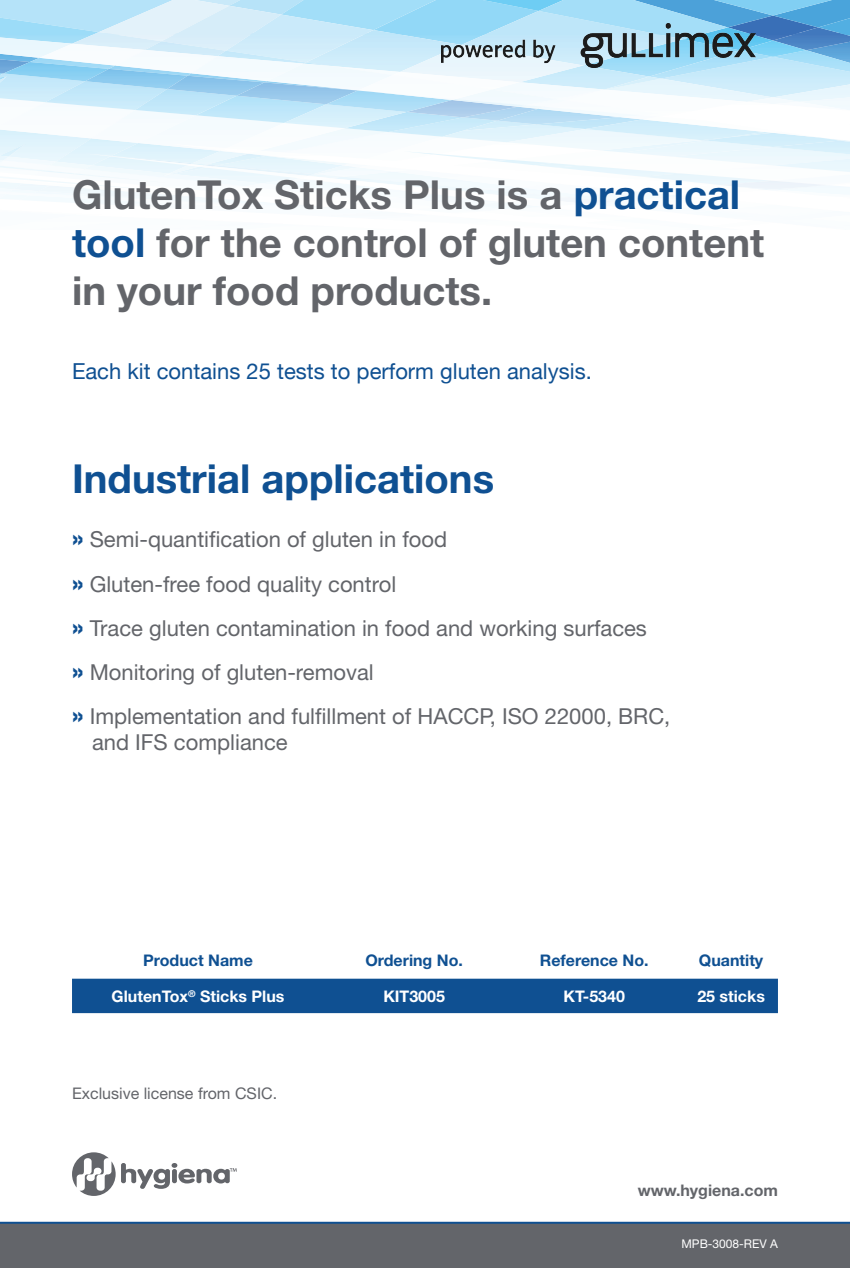
<style>
.page{position:relative;width:850px;height:1268px;background:#fff}
.page>*{position:absolute;margin:0;border:0;box-sizing:border-box;transform-origin:0 0}
.t1{font:700 40px/48px "Helvetica Neue";color:#63656a}
.t2{font:700 40px "Helvetica Neue";color:#0f5092}
.t3{font:22px/26px "Helvetica Neue";color:#63656a}
.t4{font:22px "Helvetica Neue";color:#0f5092}
.t5{font:700 16px "Helvetica Neue";color:#0f5092}
.t6{font:700 16px "Helvetica Neue";color:#fff}
.t7{font:16px "Helvetica Neue";color:#63656a}
.t8{font:700 16px "Helvetica Neue";color:#63656a}
.t9{font:12px "Helvetica Neue";color:#fff}
.s1{color:#0f5092}
.s2{font-weight:800;font-size:26px;color:#0f5092}
</style>
<div class="page">
<svg style="left:0;top:0;width:850px;height:208px"></svg>
<div style="left:0;top:1221px;width:850px;height:46px;background:#63656a"></div>
<div style="left:72px;top:978px;width:706px;height:34px;background:#0f5092"></div>
<svg style="left:72px;top:1152px;width:165px;height:43px"></svg>
<img style="left:441px;top:24px;width:314px;height:43px">
<p class="t1" style="left:72px;top:170px;width:693px">GlutenTox Sticks Plus is a <span class="s1">practical tool</span> for the control of gluten content in your food products.</p>
<p class="t4" style="left:72px;top:355px;width:521px">Each kit contains 25 tests to perform gluten analysis.</p>
<p class="t2" style="left:72px;top:453px;width:423px">Industrial applications</p>
<p class="t3" style="left:72px;top:526px;width:377px"><span class="s2">»</span> Semi-quantification of gluten in food</p>
<p class="t3" style="left:72px;top:570px;width:326px"><span class="s2">»</span> Gluten-free food quality control</p>
<p class="t3" style="left:72px;top:615px;width:576px"><span class="s2">»</span> Trace gluten contamination in food and working surfaces</p>
<p class="t3" style="left:72px;top:659px;width:303px"><span class="s2">»</span> Monitoring of gluten-removal</p>
<p class="t3" style="left:92px;top:703px;width:580px;text-indent:-20px"><span class="s2">»</span> Implementation and fulfillment of HACCP, ISO 22000, BRC, and IFS compliance</p>
<p class="t5" style="left:143px;top:950px;width:111px">Product Name</p>
<p class="t5" style="left:365px;top:950px;width:99px">Ordering No.</p>
<p class="t5" style="left:540px;top:950px;width:110px">Reference No.</p>
<p class="t5" style="left:699px;top:950px;width:66px">Quantity</p>
<p class="t6" style="left:112px;top:986px;width:174px">GlutenTox<sup>®</sup> Sticks Plus</p>
<p class="t6" style="left:383px;top:986px;width:63px">KIT3005</p>
<p class="t6" style="left:563px;top:986px;width:63px">KT-5340</p>
<p class="t6" style="left:697px;top:986px;width:69px">25 sticks</p>
<p class="t7" style="left:72px;top:1083px;width:207px">Exclusive license from CSIC.</p>
<p class="t8" style="left:638px;top:1180px;width:142px">www.hygiena.com</p>
<p class="t9" style="left:681px;top:1235px;width:98px">MPB-3008-REV A</p>
</div>
